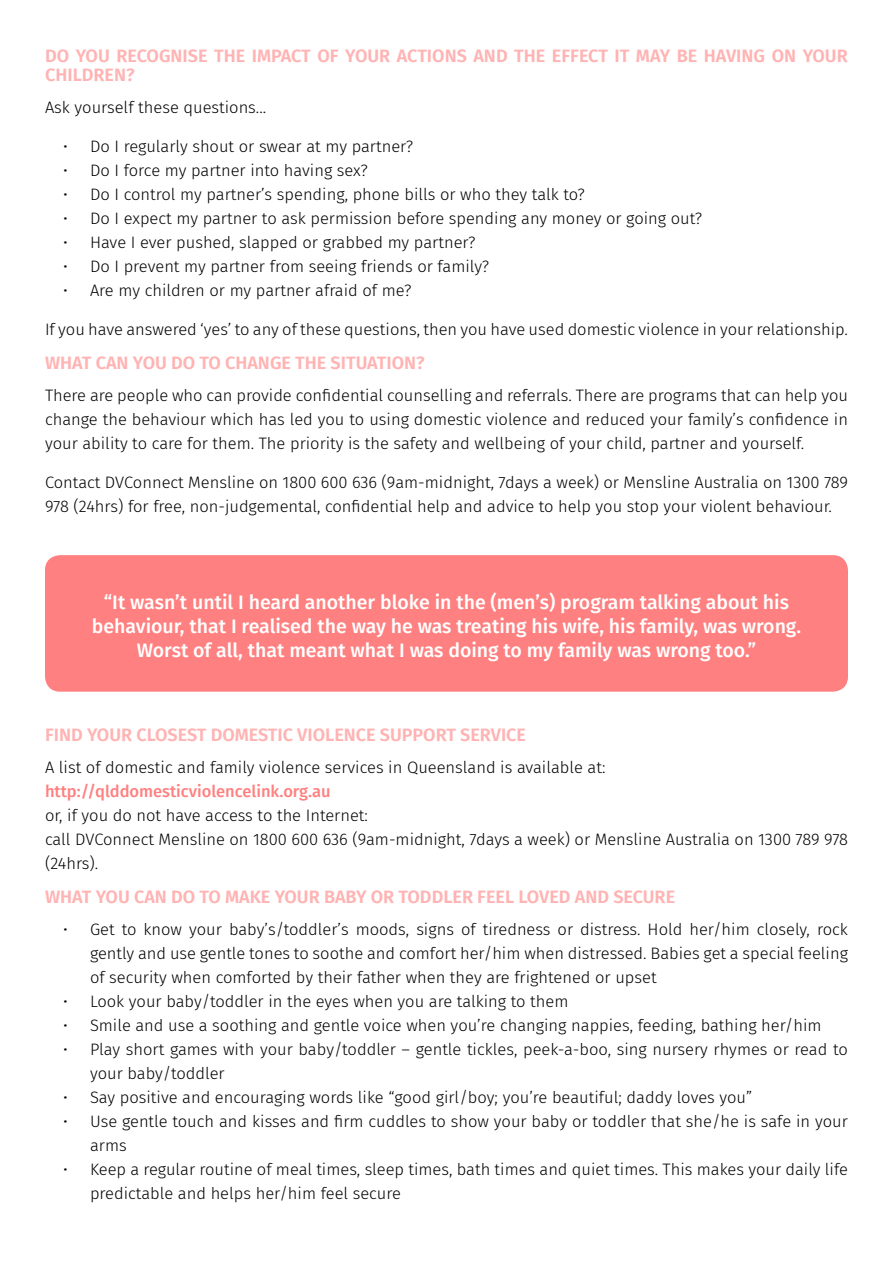
<style>
.page{position:relative;width:893px;height:1263px;background:#fff}
.page>*{position:absolute;margin:0;border:0;box-sizing:border-box;transform-origin:0 0}
.t1{font:500 19.5px/24px "Fira Sans";color:#fff;text-align:center}
.t2{font:600 18px/19.5px "Fira Sans";color:#ffb3b3}
.t3{font:300 16.5px/24px "Fira Sans";color:#000}
.t4{font:500 16.5px "Fira Sans";color:#ff8080}
</style>
<div class="page">
<div style="left:45px;top:555px;width:803px;height:137px;background:#ff8080;border-radius:15px"></div>
<p class="t2" style="left:45px;top:45px;width:804px">DO YOU RECOGNISE THE IMPACT OF YOUR ACTIONS AND THE EFFECT IT MAY BE HAVING ON YOUR<br>CHILDREN?</p>
<p class="t3" style="left:45px;top:95px;width:223px">Ask yourself these questions...</p>
<p class="t3" style="left:63px;top:134px;width:352px">• Do I regularly shout or swear at my partner?</p>
<p class="t3" style="left:63px;top:158px;width:306px">• Do I force my partner into having sex?</p>
<p class="t3" style="left:63px;top:182px;width:523px">• Do I control my partner’s spending, phone bills or who they talk to?</p>
<p class="t3" style="left:63px;top:206px;width:641px">• Do I expect my partner to ask permission before spending any money or going out?</p>
<p class="t3" style="left:63px;top:230px;width:414px">• Have I ever pushed, slapped or grabbed my partner?</p>
<p class="t3" style="left:63px;top:254px;width:428px">• Do I prevent my partner from seeing friends or family?</p>
<p class="t3" style="left:63px;top:278px;width:350px">• Are my children or my partner afraid of me?</p>
<p class="t3" style="left:45px;top:317px;width:804px">If you have answered ‘yes’ to any of these questions, then you have used domestic violence in your relationship.</p>
<p class="t2" style="left:45px;top:352px;width:381px">WHAT CAN YOU DO TO CHANGE THE SITUATION?</p>
<p class="t3" style="left:45px;top:383px;width:804px;text-align:justify">There are people who can provide confidential counselling and referrals. There are programs that can help you change the behaviour which has led you to using domestic violence and reduced your family’s confidence in your ability to care for them. The priority is the safety and wellbeing of your child, partner and yourself.</p>
<p class="t3" style="left:45px;top:470px;width:804px">Contact DVConnect Mensline on 1800 600 636 (9am-midnight, 7days a week) or Mensline Australia on 1300 789<br>978 (24hrs) for free, non-judgemental, confidential help and advice to help you stop your violent behaviour.</p>
<p class="t1" style="left:92px;top:589px;width:711px">“It wasn’t until I heard another bloke in the (men’s) program talking about his behaviour, that I realised the way he was treating his wife, his family, was wrong.<br>Worst of all, that meant what I was doing to my family was wrong too.”</p>
<p class="t2" style="left:45px;top:724px;width:482px">FIND YOUR CLOSEST DOMESTIC VIOLENCE SUPPORT SERVICE</p>
<p class="t3" style="left:45px;top:755px;width:562px">A list of domestic and family violence services in Queensland is available at:</p>
<p class="t4" style="left:45px;top:778px;width:287px">http://qlddomesticviolencelink.org.au</p>
<p class="t3" style="left:45px;top:803px;width:804px">or, if you do not have access to the Internet:<br>call DVConnect Mensline on 1800 600 636 (9am-midnight, 7days a week) or Mensline Australia on 1300 789 978 (24hrs).</p>
<p class="t2" style="left:45px;top:886px;width:632px">WHAT YOU CAN DO TO MAKE YOUR BABY OR TODDLER FEEL LOVED AND SECURE</p>
<p class="t3" style="left:90px;top:917px;width:759px;text-align:justify;text-indent:-27px">• Get to know your baby’s/toddler’s moods, signs of tiredness or distress. Hold her/him closely, rock gently and use gentle tones to soothe and comfort her/him when distressed. Babies get a special feeling of security when comforted by their father when they are frightened or upset</p>
<p class="t3" style="left:63px;top:989px;width:507px">• Look your baby/toddler in the eyes when you are talking to them</p>
<p class="t3" style="left:63px;top:1013px;width:760px">• Smile and use a soothing and gentle voice when you’re changing nappies, feeding, bathing her/him</p>
<p class="t3" style="left:90px;top:1037px;width:759px;text-indent:-27px">• Play short games with your baby/toddler – gentle tickles, peek-a-boo, sing nursery rhymes or read to your baby/toddler</p>
<p class="t3" style="left:63px;top:1085px;width:691px">• Say positive and encouraging words like “good girl/boy; you’re beautiful; daddy loves you”</p>
<p class="t3" style="left:90px;top:1109px;width:759px;text-indent:-27px">• Use gentle touch and kisses and firm cuddles to show your baby or toddler that she/he is safe in your arms</p>
<p class="t3" style="left:90px;top:1157px;width:759px;text-indent:-27px">• Keep a regular routine of meal times, sleep times, bath times and quiet times. This makes your daily life predictable and helps her/him feel secure</p>
</div>
